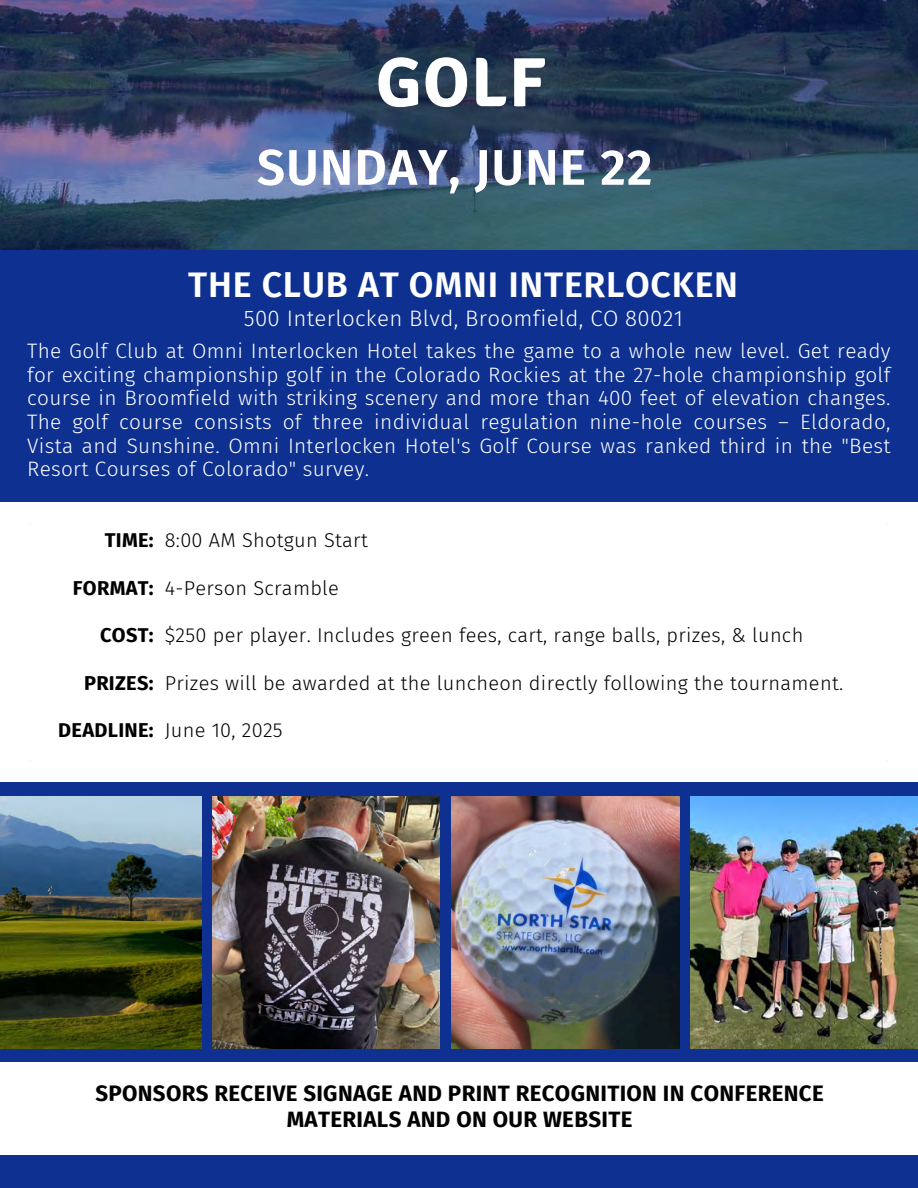
<style>
.page{position:relative;width:918px;height:1188px;background:#0d3091}
.page>*{position:absolute;margin:0;border:0;box-sizing:border-box;transform-origin:0 0}
.t1{font:700 69.9px "Signika";color:#fff}
.t2{font:600 50.1px "Fira Sans";letter-spacing:.02em;color:#fff}
.t3{font:600 35.7px "Fira Sans";letter-spacing:.02em;color:#fff}
.t4{font:700 22.35px/25.8px "Fira Sans";letter-spacing:.015em;color:#000;text-align:center}
.t5{font:300 22.2px "Fira Sans";letter-spacing:.015em;color:#fff}
.t6{font:300 20.85px/23.7px "Fira Sans";letter-spacing:.015em;color:#fff;text-align:justify}
.t7{font:300 19.95px "Fira Sans";letter-spacing:.015em;color:#000}
.t8{font:700 19.95px "Fira Sans";letter-spacing:.015em;color:#000}
</style>
<div class="page">
<img style="left:213px;top:797px;width:227px;height:252px">
<img style="left:0;top:797px;width:201px;height:252px">
<img style="left:691px;top:797px;width:227px;height:252px">
<img style="left:451px;top:797px;width:229px;height:252px">
<img style="left:0;top:0;width:918px;height:250px">
<div style="left:0;top:502px;width:918px;height:280px;background:#fff"></div>
<div style="left:0;top:1063px;width:918px;height:92px;background:#fff"></div>
<p class="t1" style="left:376px;top:40px;width:172px">GOLF</p>
<p class="t2" style="left:257px;top:138px;width:397px">SUNDAY, JUNE 22</p>
<h3 class="t3" style="left:188px;top:263px;width:551px">THE CLUB AT OMNI INTERLOCKEN</h3>
<p class="t5" style="left:244px;top:305px;width:441px">500 Interlocken Blvd, Broomfield, CO 80021</p>
<p class="t6" style="left:27px;top:339px;width:865px">The Golf Club at Omni Interlocken Hotel takes the game to a whole new level. Get ready for exciting championship golf in the Colorado Rockies at the 27-hole championship golf course in Broomfield with striking scenery and more than 400 feet of elevation changes.<br>The golf course consists of three individual regulation nine-hole courses – Eldorado, Vista and Sunshine. Omni Interlocken Hotel's Golf Course was ranked third in the "Best Resort Courses of Colorado" survey.</p>
<p class="t8" style="left:105px;top:529px;width:50px">TIME:</p>
<h1 class="t7" style="left:165px;top:529px;width:205px">8:00 AM Shotgun Start</h1>
<p class="t8" style="left:73px;top:576px;width:82px">FORMAT:</p>
<p class="t7" style="left:165px;top:576px;width:176px">4-Person Scramble</p>
<p class="t8" style="left:100px;top:624px;width:55px">COST:</p>
<p class="t7" style="left:165px;top:624px;width:640px">$250 per player. Includes green fees, cart, range balls, prizes, &amp; lunch</p>
<p class="t8" style="left:84px;top:671px;width:71px">PRIZES:</p>
<p class="t7" style="left:165px;top:671px;width:680px">Prizes will be awarded at the luncheon directly following the tournament.</p>
<p class="t8" style="left:58px;top:719px;width:97px">DEADLINE:</p>
<p class="t7" style="left:165px;top:719px;width:119px">June 10, 2025</p>
<p class="t4" style="left:95px;top:1080px;width:730px">SPONSORS RECEIVE SIGNAGE AND PRINT RECOGNITION IN CONFERENCE<br>MATERIALS AND ON OUR WEBSITE</p>
</div>
